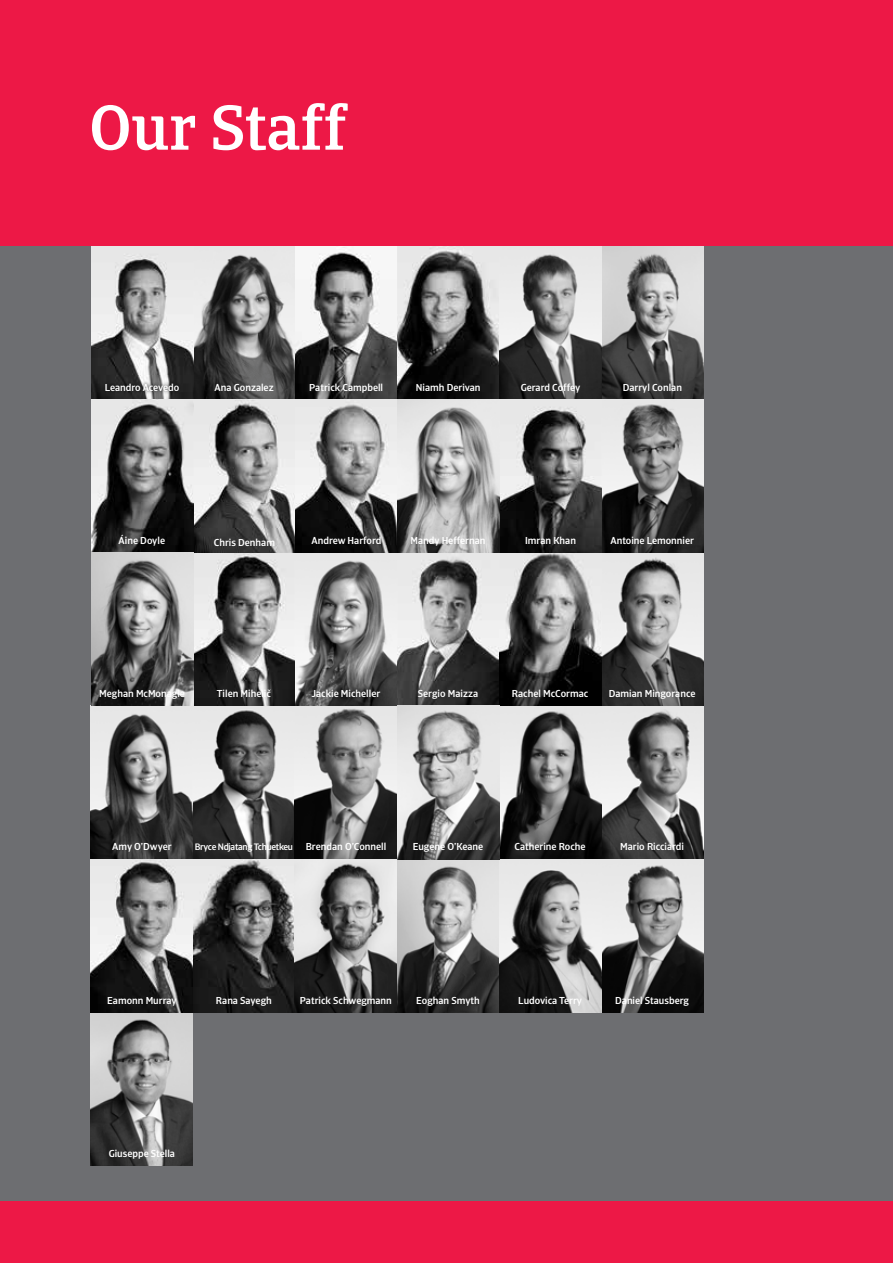
<style>
.page{position:relative;width:893px;height:1263px;background:#ed1846}
.page>*{position:absolute;margin:0;border:0;box-sizing:border-box;transform-origin:0 0}
.t1{font:500 63px "Catalana";color:#fff}
.t2{font:500 10.05px "Catalana Sans";color:#fff}
.t3{font:500 9.3px "Catalana Sans";letter-spacing:-.03em;color:#fff}
</style>
<div class="page">
<div style="left:0;top:247px;width:893px;height:954px;background:#6d6e71"></div>
<img style="left:91px;top:1012px;width:102px;height:153px">
<img style="left:91px;top:247px;width:612px;height:765px">
<div style="left:102px;top:380px;width:81px;height:15px;background:#000;opacity:.75"></div>
<svg style="left:397px;top:859px;width:102px;height:153px;background:#828282"></svg>
<h1 class="t1" style="left:89px;top:90px;width:259px">Our Staff</h1>
<p class="t2" style="left:105px;top:382px;width:76px">Leandro Acevedo</p>
<p class="t2" style="left:215px;top:382px;width:61px">Ana Gonzalez</p>
<p class="t2" style="left:309px;top:382px;width:75px">Patrick Campbell</p>
<p class="t2" style="left:416px;top:382px;width:66px">Niamh Derivan</p>
<p class="t2" style="left:521px;top:382px;width:61px">Gerard Coffey</p>
<p class="t2" style="left:623px;top:382px;width:61px">Darryl Conlan</p>
<p class="t2" style="left:119px;top:535px;width:48px">Áine Doyle</p>
<p class="t2" style="left:214px;top:536px;width:63px">Chris Denham</p>
<p class="t2" style="left:311px;top:535px;width:72px">Andrew Harford</p>
<p class="t2" style="left:525px;top:535px;width:52px">Imran Khan</p>
<p class="t2" style="left:410px;top:535px;width:77px">Mandy Heffernan</p>
<p class="t2" style="left:610px;top:535px;width:85px">Antoine Lemonnier</p>
<p class="t2" style="left:99px;top:688px;width:87px">Meghan McMonagle</p>
<p class="t2" style="left:217px;top:688px;width:56px">Tilen Mihelič</p>
<p class="t2" style="left:312px;top:688px;width:70px">Jackie Micheller</p>
<p class="t2" style="left:418px;top:688px;width:62px">Sergio Maizza</p>
<p class="t2" style="left:609px;top:688px;width:88px">Damian Mingorance</p>
<p class="t2" style="left:512px;top:688px;width:78px">Rachel McCormac</p>
<p class="t2" style="left:112px;top:841px;width:61px">Amy O’Dwyer</p>
<p class="t3" style="left:195px;top:841px;width:100px">Bryce Ndjatang Tchuetkeu</p>
<p class="t2" style="left:306px;top:841px;width:82px">Brendan O’Connell</p>
<p class="t2" style="left:515px;top:841px;width:72px">Catherine Roche</p>
<p class="t2" style="left:620px;top:841px;width:65px">Mario Ricciardi</p>
<p class="t2" style="left:413px;top:841px;width:72px">Eugene O’Keane</p>
<p class="t2" style="left:107px;top:994px;width:71px">Eamonn Murray</p>
<p class="t2" style="left:216px;top:994px;width:57px">Rana Sayegh</p>
<p class="t2" style="left:300px;top:994px;width:93px">Patrick Schwegmann</p>
<p class="t2" style="left:416px;top:994px;width:65px">Eoghan Smyth</p>
<p class="t2" style="left:518px;top:994px;width:65px">Ludovica Terry</p>
<p class="t2" style="left:615px;top:994px;width:75px">Daniel Stausberg</p>
<p class="t2" style="left:109px;top:1147px;width:68px">Giuseppe Stella</p>
</div>
